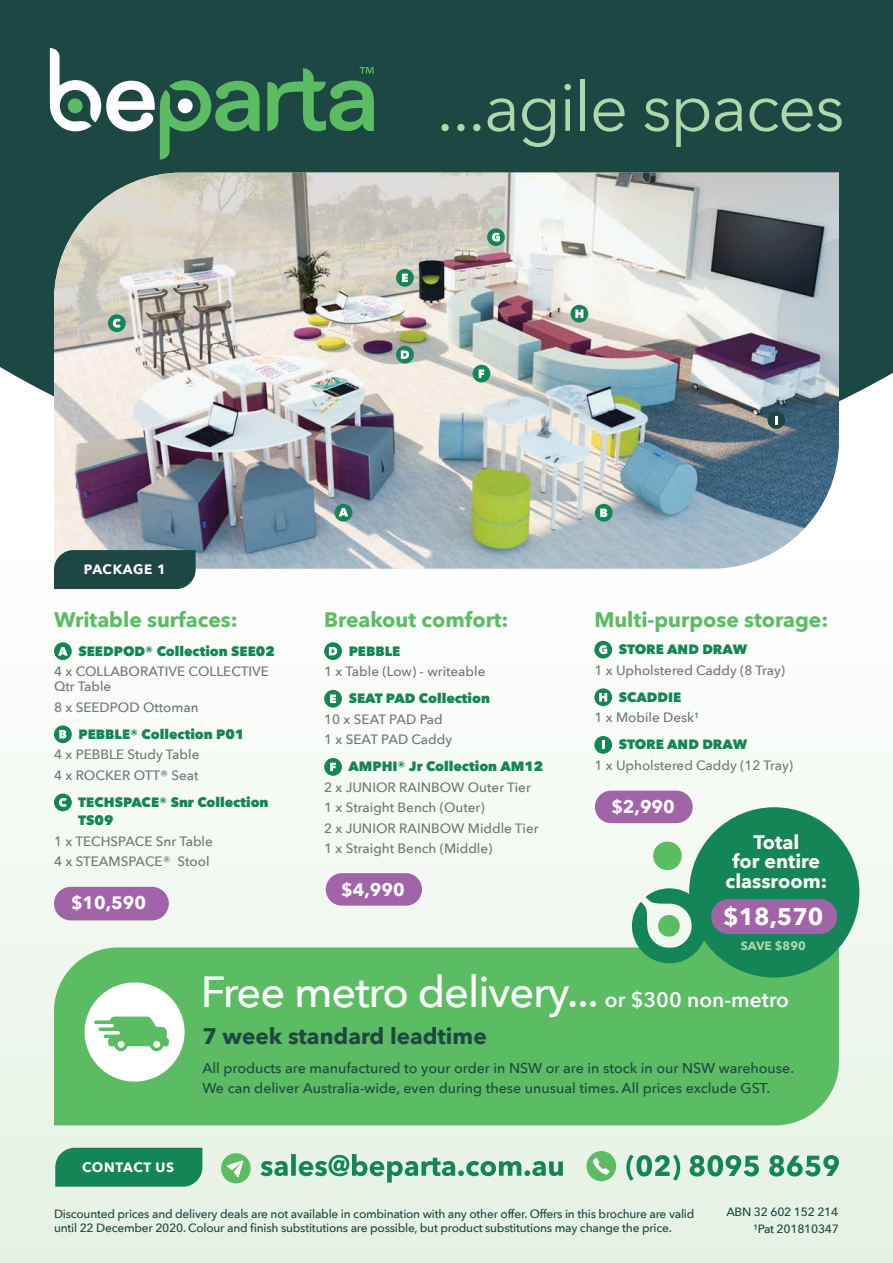
<style>
.page{position:relative;width:893px;height:1263px;background:#fff}
.page>*{position:absolute;margin:0;border:0;box-sizing:border-box;transform-origin:0 0}
.t1{font:67.5px "Avenir Next";letter-spacing:-.025em;color:#aed8ac}
.t2{font:500 43.5px "Avenir Next";letter-spacing:-.025em;color:#fff}
.t3{font:700 24px "Avenir Next";color:#fff}
.t4{font:700 22.5px "Avenir Next";color:#1d4742}
.t5{font:700 21px "Avenir Next";color:#5bbc64}
.t6{font:700 19.5px/19.2px "Avenir Next";color:#fff;text-align:center}
.t7{font:700 18px "Avenir Next";color:#fff}
.t8{font:500 14.25px/20.2px "Avenir Next";color:#1d4742}
.t9{font:500 13.5px/20.5px "Avenir Next";color:#717575}
.t10{font:800 13.5px/18.6px "Avenir Next";color:#148556}
.t11{font:700 13.5px "Avenir Next";letter-spacing:.04em;color:#fff}
.t12{font:500 12px/14.4px "Avenir Next";letter-spacing:-.02em;color:#1d4742}
.t13{font:700 12px "Avenir Next";color:#aed8ac}
.s1{font-weight:600;font-size:21px}
</style>
<div class="page">
<div style="left:0;top:556px;width:893px;height:707px;background:linear-gradient(to bottom,#fefefe,#e5f2e3)"></div>
<div style="left:54px;top:947px;width:785px;height:178px;background:#5bbc64"></div>
<div style="left:692px;top:935px;width:30px;height:21px;background:#5bbc64"></div>
<div style="left:0;top:0;width:893px;height:402px;background:#1d4742"></div>
<div style="left:595px;top:791px;width:98px;height:32px;background:#a264a9;border-radius:16px"></div>
<div style="left:326px;top:873px;width:96px;height:33px;background:#a264a9;border-radius:16px"></div>
<div style="left:54px;top:887px;width:115px;height:33px;background:#a264a9;border-radius:17px"></div>
<img style="left:54px;top:173px;width:785px;height:396px">
<div style="left:54px;top:642px;width:18px;height:18px;background:#148556;border-radius:50%"></div>
<svg style="left:58px;top:647px;width:10px;height:9px"></svg>
<svg style="left:54px;top:725px;width:18px;height:18px"></svg>
<svg style="left:59px;top:730px;width:7px;height:8px"></svg>
<div style="left:54px;top:793px;width:18px;height:18px;background:#148556;border-radius:50%"></div>
<svg style="left:59px;top:798px;width:8px;height:9px"></svg>
<svg style="left:324px;top:642px;width:18px;height:18px"></svg>
<svg style="left:329px;top:647px;width:8px;height:8px"></svg>
<div style="left:324px;top:690px;width:18px;height:18px;background:#148556;border-radius:50%"></div>
<svg style="left:330px;top:694px;width:6px;height:9px"></svg>
<svg style="left:324px;top:758px;width:18px;height:18px"></svg>
<svg style="left:330px;top:763px;width:6px;height:8px"></svg>
<div style="left:594px;top:641px;width:18px;height:17px;background:#148556;border-radius:50%"></div>
<svg style="left:599px;top:645px;width:8px;height:9px"></svg>
<svg style="left:594px;top:688px;width:18px;height:18px"></svg>
<svg style="left:599px;top:693px;width:8px;height:8px"></svg>
<div style="left:594px;top:736px;width:18px;height:18px;background:#148556;border-radius:50%"></div>
<svg style="left:602px;top:741px;width:3px;height:8px"></svg>
<div style="left:70px;top:981px;width:102px;height:102px;background:#5bbc64;border-radius:50%"></div>
<div style="left:54px;top:550px;width:142px;height:39px;background:#1d4742"></div>
<svg style="left:85px;top:982px;width:100px;height:99px"></svg>
<div style="left:653px;top:841px;width:29px;height:29px;background:#5bbc64;border-radius:50%"></div>
<div style="left:689px;top:807px;width:170px;height:170px;background:#148556;border-radius:50%"></div>
<div style="left:711px;top:899px;width:126px;height:35px;background:#a264a9;border-radius:17px"></div>
<div style="left:55px;top:1148px;width:147px;height:39px;background:#148556"></div>
<svg style="left:260px;top:1154px;width:303px;height:28px;background:#a4cfb8"></svg>
<svg style="left:626px;top:1155px;width:213px;height:26px;background:#95c8ae"></svg>
<div style="left:221px;top:1153px;width:30px;height:30px;background:#5bbc64;border-radius:50%"></div>
<div style="left:586px;top:1151px;width:30px;height:30px;background:#5bbc64;border-radius:50%"></div>
<svg style="left:227px;top:1160px;width:16px;height:17px"></svg>
<svg style="left:593px;top:1158px;width:16px;height:16px"></svg>
<div style="left:335px;top:504px;width:17px;height:18px;background:#148556;border-radius:50%"></div>
<svg style="left:339px;top:508px;width:9px;height:8px"></svg>
<div style="left:595px;top:504px;width:18px;height:18px;background:#148556;border-radius:50%"></div>
<svg style="left:600px;top:508px;width:7px;height:9px"></svg>
<div style="left:108px;top:314px;width:18px;height:18px;background:#148556;border-radius:50%"></div>
<svg style="left:113px;top:319px;width:8px;height:9px"></svg>
<svg style="left:396px;top:346px;width:18px;height:18px"></svg>
<svg style="left:401px;top:350px;width:8px;height:9px"></svg>
<svg style="left:396px;top:269px;width:18px;height:18px"></svg>
<svg style="left:402px;top:274px;width:6px;height:8px"></svg>
<div style="left:473px;top:365px;width:17px;height:17px;background:#148556;border-radius:50%"></div>
<svg style="left:479px;top:369px;width:5px;height:9px"></svg>
<div style="left:487px;top:228px;width:18px;height:18px;background:#148556;border-radius:50%"></div>
<svg style="left:492px;top:233px;width:8px;height:9px"></svg>
<svg style="left:570px;top:305px;width:18px;height:18px"></svg>
<svg style="left:575px;top:309px;width:8px;height:9px"></svg>
<div style="left:767px;top:411px;width:18px;height:18px;background:#1d4742;border-radius:50%"></div>
<svg style="left:775px;top:416px;width:3px;height:8px"></svg>
<svg style="left:267px;top:67px;width:107px;height:64px;background:#387b51"></svg>
<svg style="left:50px;top:48px;width:210px;height:112px;background:#436f60"></svg>
<div style="left:68px;top:98px;width:15px;height:15px;background:#5bbc64;border-radius:50%"></div>
<div style="left:178px;top:98px;width:15px;height:15px;background:#fff;border-radius:50%"></div>
<svg style="left:632px;top:888px;width:75px;height:75px"></svg>
<p class="t11" style="left:84px;top:558px;width:83px">PACKAGE 1</p>
<h1 class="t1" style="left:436px;top:50px;width:410px">...agile spaces</h1>
<h3 class="t5" style="left:54px;top:601px;width:185px">Writable surfaces:</h3>
<h3 class="t5" style="left:324px;top:601px;width:186px">Breakout comfort:</h3>
<p class="t10" style="left:79px;top:641px;width:198px">SEEDPOD® Collection SEE02</p>
<p class="t9" style="left:54px;top:663px;width:216px;line-height:15px">4 x COLLABORATIVE COLLECTIVE<br>Qtr Table</p>
<p class="t9" style="left:54px;top:696px;width:146px">8 x SEEDPOD Ottoman</p>
<p class="t10" style="left:79px;top:724px;width:167px">PEBBLE® Collection P01</p>
<p class="t9" style="left:54px;top:744px;width:147px">4 x PEBBLE Study Table<br>4 x ROCKER OTT® Seat</p>
<p class="t10" style="left:78px;top:793px;width:192px">TECHSPACE® Snr Collection<br>TS09</p>
<p class="t9" style="left:54px;top:830px;width:160px">1 x TECHSPACE Snr Table<br>4 x STEAMSPACE® Stool</p>
<h3 class="t7" style="left:71px;top:887px;width:77px">$10,590</h3>
<p class="t10" style="left:349px;top:641px;width:53px">PEBBLE</p>
<p class="t9" style="left:324px;top:661px;width:163px">1 x Table (Low) - writeable</p>
<p class="t10" style="left:349px;top:689px;width:143px">SEAT PAD Collection</p>
<p class="t9" style="left:324px;top:708px;width:130px">10 x SEAT PAD Pad<br>1 x SEAT PAD Caddy</p>
<p class="t10" style="left:348px;top:757px;width:196px">AMPHI® Jr Collection AM12</p>
<p class="t9" style="left:324px;top:776px;width:216px">2 x JUNIOR RAINBOW Outer Tier<br>1 x Straight Bench (Outer)<br>2 x JUNIOR RAINBOW Middle Tier<br>1 x Straight Bench (Middle)</p>
<h3 class="t7" style="left:341px;top:874px;width:65px">$4,990</h3>
<h3 class="t5" style="left:594px;top:601px;width:236px">Multi-purpose storage:</h3>
<p class="t10" style="left:619px;top:640px;width:130px">STORE AND DRAW</p>
<p class="t9" style="left:594px;top:659px;width:192px">1 x Upholstered Caddy (8 Tray)</p>
<p class="t10" style="left:619px;top:687px;width:64px">SCADDIE</p>
<p class="t9" style="left:594px;top:707px;width:107px">1 x Mobile Desk¹</p>
<p class="t10" style="left:619px;top:735px;width:130px">STORE AND DRAW</p>
<p class="t9" style="left:594px;top:754px;width:200px">1 x Upholstered Caddy (12 Tray)</p>
<h3 class="t7" style="left:611px;top:791px;width:65px">$2,990</h3>
<h3 class="t6" style="left:726px;top:832px;width:103px">Total<br>for entire classroom:</h3>
<h3 class="t3" style="left:723px;top:896px;width:102px">$18,570</h3>
<p class="t13" style="left:741px;top:936px;width:66px">SAVE $890</p>
<p class="t11" style="left:82px;top:1155px;width:94px">CONTACT US</p>
<h2 class="t2" style="left:201px;top:954px;width:590px">Free metro delivery... <span class="s1">or $300 non-metro</span></h2>
<h3 class="t4" style="left:202px;top:1017px;width:286px">7 week standard leadtime</h3>
<p class="t8" style="left:202px;top:1057px;width:593px">All products are manufactured to your order in NSW or are in stock in our NSW warehouse.<br>We can deliver Australia-wide, even during these unusual times. All prices exclude GST.</p>
<p class="t12" style="left:54px;top:1206px;width:642px">Discounted prices and delivery deals are not available in combination with any other offer. Offers in this brochure are valid until 22 December 2020. Colour and finish substitutions are possible, but product substitutions may change the price.</p>
<p class="t12" style="left:726px;top:1204px;width:113px">ABN 32 602 152 214</p>
<p class="t12" style="left:753px;top:1221px;width:87px">¹Pat 201810347</p>
</div>
